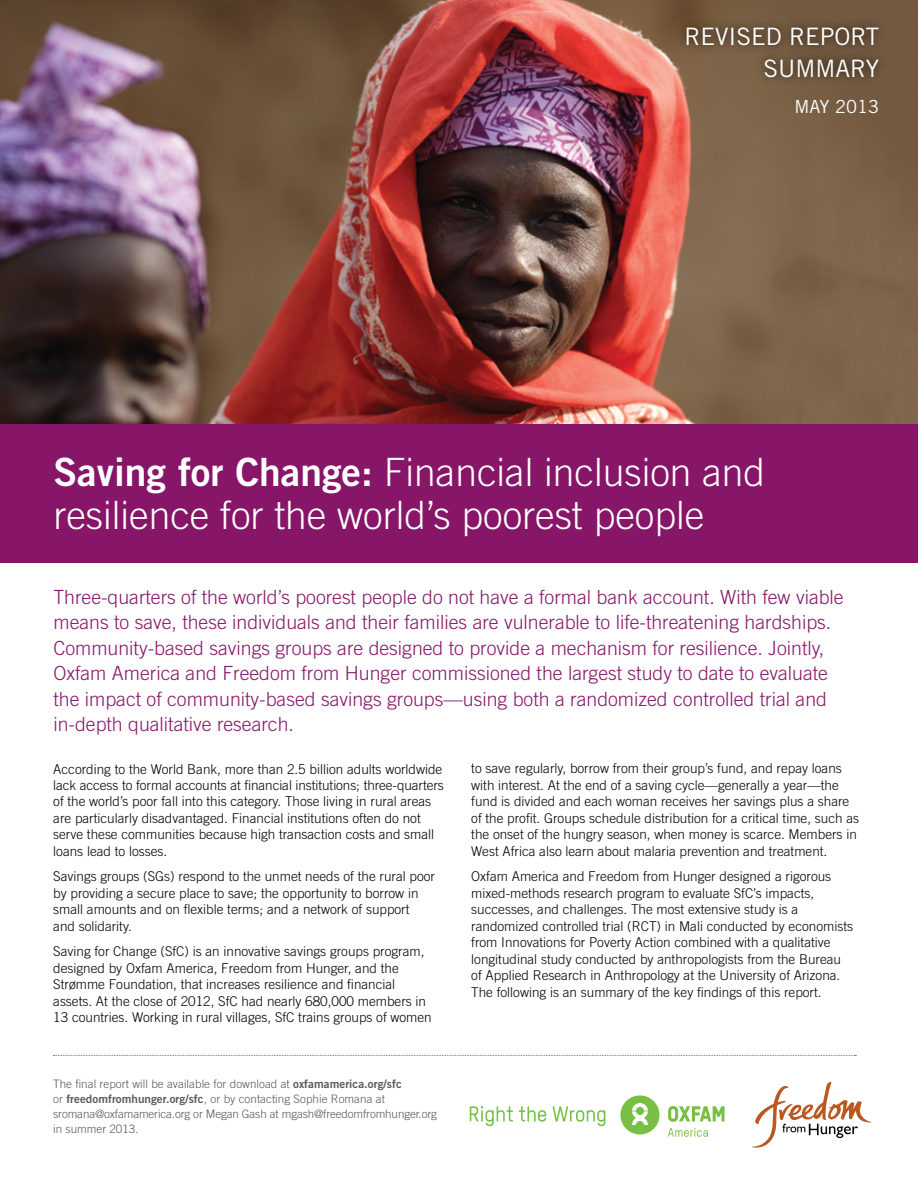
<style>
.page{position:relative;width:918px;height:1188px;background:#fff}
.page>*{position:absolute;margin:0;border:0;box-sizing:border-box;transform-origin:0 0}
.t1{font:300 39px/43.5px "Trade Gothic";color:#fff}
.t2{font:24px/31.5px "Trade Gothic";color:#fff;text-align:right}
.t3{font:300 19.5px/25.5px "Trade Gothic";color:#871568}
.t4{font:18px "Trade Gothic";color:#fff}
.t5{font:300 13.5px/16.5px "Trade Gothic";color:#000}
.t6{font:300 11.7px/15px "Trade Gothic";color:#58595b}
.s1{font-family:"Trade Gothic Bold Two";font-weight:400}
</style>
<div class="page">
<img style="left:0;top:0;width:918px;height:424px">
<div style="left:677px;top:18px;width:211px;height:68px;background:#000;opacity:.75"></div>
<div style="left:0;top:424px;width:918px;height:139px;background:#871568"></div>
<svg style="left:53px;top:1055px;width:803px;height:1px"></svg>
<svg style="left:752px;top:1082px;width:120px;height:66px"></svg>
<svg style="left:470px;top:1106px;width:43px;height:20px"></svg>
<svg style="left:519px;top:1106px;width:27px;height:16px"></svg>
<svg style="left:553px;top:1106px;width:52px;height:20px"></svg>
<svg style="left:620px;top:1095px;width:39px;height:39px"></svg>
<svg style="left:668px;top:1106px;width:56px;height:16px"></svg>
<svg style="left:668px;top:1128px;width:40px;height:9px"></svg>
<h2 class="t2" style="left:685px;top:20px;width:196px">REVISED REPORT<br>SUMMARY</h2>
<h3 class="t4" style="left:795px;top:96px;width:86px">MAY 2013</h3>
<h1 class="t1" style="left:53px;top:450px;width:713px"><span class="s1">Saving for Change:</span> Financial inclusion and resilience for the world’s poorest people</h1>
<p class="t3" style="left:53px;top:584px;width:792px">Three-quarters of the world’s poorest people do not have a formal bank account. With few viable means to save, these individuals and their families are vulnerable to life-threatening hardships.<br>Community-based savings groups are designed to provide a mechanism for resilience. Jointly, Oxfam America and Freedom from Hunger commissioned the largest study to date to evaluate the impact of community-based savings groups—using both a randomized controlled trial and in-depth qualitative research.</p>
<p class="t5" style="left:53px;top:760px;width:392px">According to the World Bank, more than 2.5 billion adults worldwide lack access to formal accounts at financial institutions; three-quarters of the world’s poor fall into this category. Those living in rural areas are particularly disadvantaged. Financial institutions often do not serve these communities because high transaction costs and small loans lead to losses.</p>
<p class="t5" style="left:53px;top:868px;width:383px">Savings groups (SGs) respond to the unmet needs of the rural poor by providing a secure place to save; the opportunity to borrow in small amounts and on flexible terms; and a network of support<br>and solidarity.</p>
<p class="t5" style="left:53px;top:943px;width:380px">Saving for Change (SfC) is an innovative savings groups program, designed by Oxfam America, Freedom from Hunger, and the Strømme Foundation, that increases resilience and financial assets. At the close of 2012, SfC had nearly 680,000 members in 13 countries. Working in rural villages, SfC trains groups of women</p>
<p class="t5" style="left:471px;top:760px;width:389px">to save regularly, borrow from their group’s fund, and repay loans with interest. At the end of a saving cycle—generally a year—the fund is divided and each woman receives her savings plus a share of the profit. Groups schedule distribution for a critical time, such as the onset of the hungry season, when money is scarce. Members in West Africa also learn about malaria prevention and treatment.</p>
<p class="t5" style="left:471px;top:868px;width:383px">Oxfam America and Freedom from Hunger designed a rigorous mixed-methods research program to evaluate SfC’s impacts, successes, and challenges. The most extensive study is a randomized controlled trial (RCT) in Mali conducted by economists from Innovations for Poverty Action combined with a qualitative longitudinal study conducted by anthropologists from the Bureau of Applied Research in Anthropology at the University of Arizona.<br>The following is an summary of the key findings of this report.</p>
<p class="t6" style="left:53px;top:1077px;width:385px">The final report will be available for download at <span class="s1">oxfamamerica.org/sfc<br></span>or <span class="s1">freedomfromhunger.org/sfc</span>, or by contacting Sophie Romana at sromana@oxfamamerica.org or Megan Gash at mgash@freedomfromhunger.org in summer 2013.</p>
</div>
